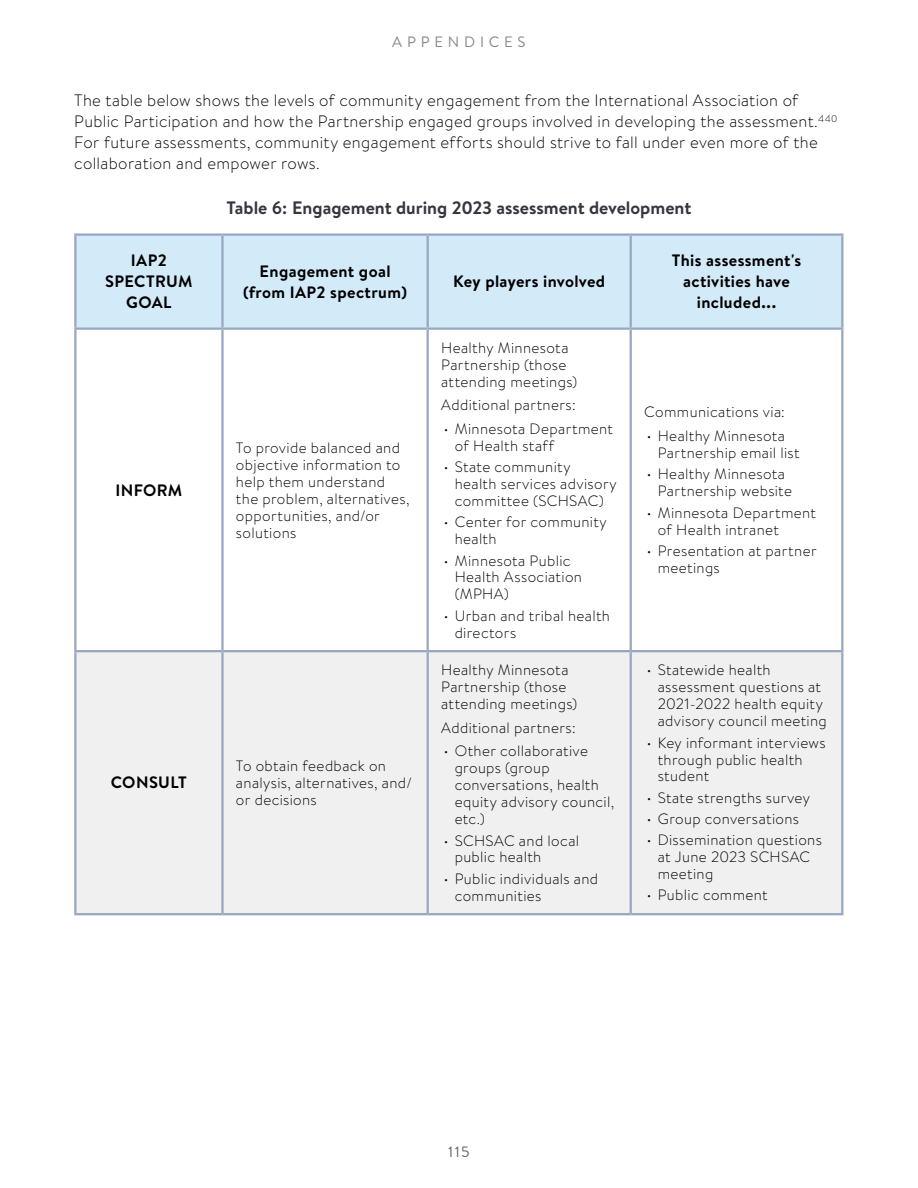
<style>
.page{position:relative;width:918px;height:1188px;background:#fff}
.page>*{position:absolute;margin:0;border:0;box-sizing:border-box;transform-origin:0 0}
.t1{font:700 18px "Brandon Text";color:#343741}
.t2{font:300 16.5px/21px "Brandon Text";letter-spacing:.02em;color:#000}
.t3{font:700 16.5px/21px "Brandon Text";letter-spacing:.02em;color:#000;text-align:center}
.t4{font:300 15px/17px "Brandon Text";letter-spacing:.025em;color:#000}
.t5{font:15px "Brandon Text";letter-spacing:.32em;color:#868891}
.t6{font:15px "Brandon Text";color:#62666f}
</style>
<div class="page">
<div style="left:76px;top:236px;width:765px;height:92px;background:#d3eaf9"></div>
<div style="left:76px;top:652px;width:765px;height:261px;background:#eff0ef"></div>
<hr style="left:74px;top:330px;width:2px;height:320px;background:#98a7bf">
<hr style="left:221px;top:330px;width:3px;height:320px;background:#98a7bf">
<hr style="left:427px;top:330px;width:2px;height:320px;background:#98a7bf">
<hr style="left:630px;top:330px;width:2px;height:320px;background:#98a7bf">
<hr style="left:841px;top:330px;width:2px;height:320px;background:#98a7bf">
<hr style="left:74px;top:650px;width:148px;height:2px;background:#98a7bf">
<hr style="left:74px;top:652px;width:2px;height:261px;background:#98a7bf">
<hr style="left:222px;top:650px;width:206px;height:2px;background:#98a7bf">
<hr style="left:221px;top:652px;width:3px;height:261px;background:#98a7bf">
<hr style="left:428px;top:650px;width:203px;height:2px;background:#98a7bf">
<hr style="left:427px;top:652px;width:2px;height:261px;background:#98a7bf">
<hr style="left:631px;top:650px;width:212px;height:2px;background:#98a7bf">
<hr style="left:630px;top:652px;width:2px;height:261px;background:#98a7bf">
<hr style="left:841px;top:652px;width:2px;height:261px;background:#98a7bf">
<hr style="left:74px;top:913px;width:148px;height:2px;background:#98a7bf">
<hr style="left:222px;top:913px;width:206px;height:2px;background:#98a7bf">
<hr style="left:428px;top:913px;width:203px;height:2px;background:#98a7bf">
<hr style="left:631px;top:913px;width:212px;height:2px;background:#98a7bf">
<hr style="left:74px;top:233px;width:148px;height:3px;background:#98a7bf">
<hr style="left:74px;top:236px;width:2px;height:92px;background:#98a7bf">
<hr style="left:222px;top:233px;width:206px;height:3px;background:#98a7bf">
<hr style="left:221px;top:236px;width:3px;height:92px;background:#98a7bf">
<hr style="left:428px;top:233px;width:203px;height:3px;background:#98a7bf">
<hr style="left:427px;top:236px;width:2px;height:92px;background:#98a7bf">
<hr style="left:631px;top:233px;width:212px;height:3px;background:#98a7bf">
<hr style="left:630px;top:236px;width:2px;height:92px;background:#98a7bf">
<hr style="left:841px;top:236px;width:2px;height:92px;background:#98a7bf">
<hr style="left:74px;top:328px;width:148px;height:2px;background:#98a7bf">
<hr style="left:222px;top:328px;width:206px;height:2px;background:#98a7bf">
<hr style="left:428px;top:328px;width:203px;height:2px;background:#98a7bf">
<hr style="left:631px;top:328px;width:212px;height:2px;background:#98a7bf">
<p class="t5" style="left:392px;top:31px;width:135px">APPENDICES</p>
<p class="t2" style="left:74px;top:89px;width:765px">The table below shows the levels of community engagement from the International Association of Public Participation and how the Partnership engaged groups involved in developing the assessment.<sup>440<br></sup>For future assessments, community engagement efforts should strive to fall under even more of the collaboration and empower rows.</p>
<p class="t1" style="left:227px;top:195px;width:466px">Table 6: Engagement during 2023 assessment development</p>
<p class="t3" style="left:105px;top:250px;width:89px">IAP2<br>SPECTRUM<br>GOAL</p>
<p class="t3" style="left:243px;top:260px;width:165px">Engagement goal (from IAP2 spectrum)</p>
<p class="t3" style="left:453px;top:271px;width:154px">Key players involved</p>
<p class="t3" style="left:672px;top:250px;width:131px">This assessment's activities have included...</p>
<p class="t3" style="left:115px;top:479px;width:68px">INFORM</p>
<p class="t3" style="left:111px;top:772px;width:77px">CONSULT</p>
<p class="t4" style="left:236px;top:439px;width:175px">To provide balanced and objective information to help them understand the problem, alternatives, opportunities, and/or solutions</p>
<p class="t4" style="left:236px;top:757px;width:177px">To obtain feedback on analysis, alternatives, and/ or decisions</p>
<p class="t4" style="left:441px;top:338px;width:138px">Healthy Minnesota<br>Partnership (those attending meetings)</p>
<p class="t4" style="left:441px;top:396px;width:136px">Additional partners:</p>
<p class="t4" style="left:455px;top:420px;width:160px;text-indent:-11px">• Minnesota Department of Health staff</p>
<p class="t4" style="left:455px;top:458px;width:164px;text-indent:-11px">• State community<br>health services advisory committee (SCHSAC)</p>
<p class="t4" style="left:455px;top:513px;width:154px;text-indent:-11px">• Center for community health</p>
<p class="t4" style="left:455px;top:551px;width:129px;text-indent:-11px">• Minnesota Public<br>Health Association (MPHA)</p>
<p class="t4" style="left:455px;top:607px;width:157px;text-indent:-11px">• Urban and tribal health directors</p>
<p class="t4" style="left:441px;top:661px;width:138px">Healthy Minnesota<br>Partnership (those attending meetings)</p>
<p class="t4" style="left:441px;top:719px;width:136px">Additional partners:</p>
<p class="t4" style="left:455px;top:742px;width:161px;text-indent:-11px">• Other collaborative groups (group conversations, health equity advisory council, etc.)</p>
<p class="t4" style="left:455px;top:831px;width:126px;text-indent:-11px">• SCHSAC and local public health</p>
<p class="t4" style="left:455px;top:870px;width:145px;text-indent:-11px">• Public individuals and communities</p>
<p class="t4" style="left:644px;top:403px;width:142px">Communications via:</p>
<p class="t4" style="left:658px;top:427px;width:143px;text-indent:-11px">• Healthy Minnesota<br>Partnership email list</p>
<p class="t4" style="left:658px;top:465px;width:136px;text-indent:-11px">• Healthy Minnesota<br>Partnership website</p>
<p class="t4" style="left:658px;top:503px;width:160px;text-indent:-11px">• Minnesota Department of Health intranet</p>
<p class="t4" style="left:658px;top:542px;width:160px;text-indent:-11px">• Presentation at partner meetings</p>
<p class="t4" style="left:658px;top:661px;width:171px;text-indent:-11px">• Statewide health assessment questions at<br>2021-2022 health equity advisory council meeting</p>
<p class="t4" style="left:658px;top:733px;width:169px;text-indent:-11px">• Key informant interviews through public health student</p>
<p class="t4" style="left:647px;top:789px;width:165px">• State strengths survey</p>
<p class="t4" style="left:647px;top:810px;width:154px">• Group conversations</p>
<p class="t4" style="left:658px;top:831px;width:166px;text-indent:-11px">• Dissemination questions at June 2023 SCHSAC meeting</p>
<p class="t4" style="left:647px;top:886px;width:122px">• Public comment</p>
<p class="t6" style="left:448px;top:1141px;width:23px">115</p>
</div>
